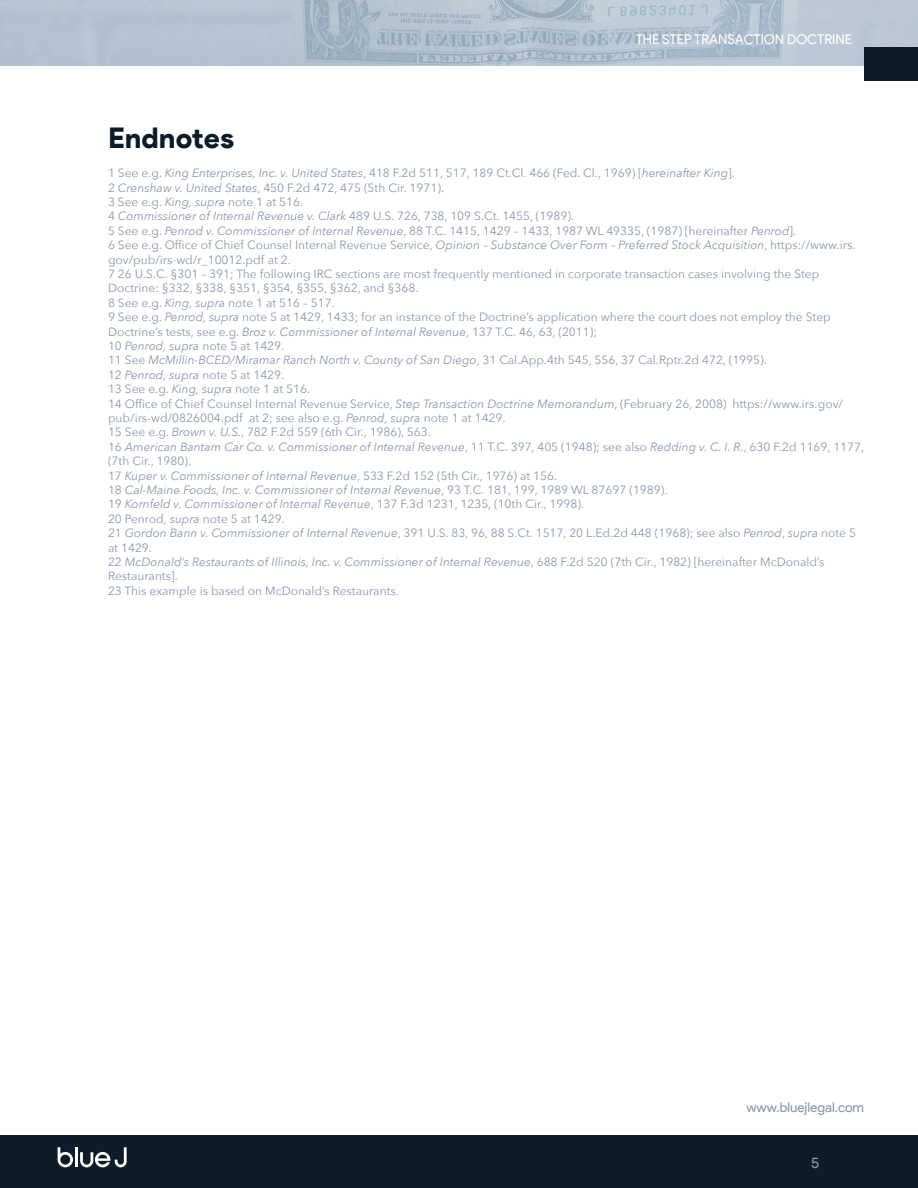
<style>
.page{position:relative;width:918px;height:1188px;background:#fff}
.page>*{position:absolute;margin:0;border:0;box-sizing:border-box;transform-origin:0 0}
.t1{font:900 28.5px "Product Sans";color:#0e1c28}
.t2{font:15px "Product Sans";color:#8c98aa}
.t3{font:13.5px "Product Sans";color:#fff}
.t4{font:13.5px "Product Sans";color:#8d98ab}
.t5{font:12px "Avenir Next";color:#8d98ab}
.t6{font:italic 12px/14.4px "Avenir Next";color:#8d98ab}
.s1{font-style:italic}
.s2{font-style:normal}
</style>
<div class="page">
<img style="left:0;top:0;width:918px;height:65px">
<div style="left:864px;top:48px;width:54px;height:33px;background:#0e1c28"></div>
<div style="left:0;top:1135px;width:918px;height:53px;background:#0e1c27"></div>
<hr style="left:75px;top:1147px;width:2px;height:20px;background:#fff">
<svg style="left:58px;top:1147px;width:15px;height:20px"></svg>
<svg style="left:80px;top:1147px;width:47px;height:20px"></svg>
<p class="t3" style="left:636px;top:32px;width:218px">THE STEP TRANSACTION DOCTRINE</p>
<p class="t1" style="left:108px;top:121px;width:128px">Endnotes</p>
<p class="t5" style="left:108px;top:163px;width:628px">1 See e.g. <span class="s1">King Enterprises, Inc. v. United States</span>, 418 F.2d 511, 517, 189 Ct.Cl. 466 (Fed. Cl., 1969) [<span class="s1">hereinafter King</span>].</p>
<p class="t5" style="left:108px;top:177px;width:338px">2 <span class="s1">Crenshaw v. United States</span>, 450 F.2d 472, 475 (5th Cir. 1971).</p>
<p class="t5" style="left:108px;top:192px;width:197px">3 See e.g. <span class="s1">King, supra</span> note 1 at 516.</p>
<p class="t5" style="left:108px;top:206px;width:468px">4 <span class="s1">Commissioner of Internal Revenue v. Clark</span> 489 U.S. 726, 738, 109 S.Ct. 1455, (1989).</p>
<p class="t5" style="left:108px;top:220px;width:690px">5 See e.g. <span class="s1">Penrod v. Commissioner of Internal Revenue</span>, 88 T.C. 1415, 1429 – 1433, 1987 WL 49335, (1987) [hereinafter <span class="s1">Penrod</span>].</p>
<p class="t5" style="left:108px;top:235px;width:749px">6 See e.g. Office of Chief Counsel Internal Revenue Service, <span class="s1">Opinion</span> – <span class="s1">Substance Over Form</span> – <span class="s1">Preferred Stock Acquisition</span>, https://www.irs.</p>
<p class="t5" style="left:108px;top:249px;width:184px">gov/pub/irs-wd/r_10012.pdf at 2.</p>
<p class="t5" style="left:108px;top:264px;width:713px">7 26 U.S.C. §301 – 391; The following IRC sections are most frequently mentioned in corporate transaction cases involving the Step</p>
<p class="t5" style="left:108px;top:278px;width:312px">Doctrine: §332, §338, §351, §354, §355, §362, and §368.</p>
<p class="t5" style="left:108px;top:292px;width:228px">8 See e.g. <span class="s1">King, supra</span> note 1 at 516 – 517.</p>
<p class="t5" style="left:108px;top:307px;width:724px">9 See e.g. <span class="s1">Penrod, supra</span> note 5 at 1429, 1433; for an instance of the Doctrine’s application where the court does not employ the Step</p>
<p class="t5" style="left:108px;top:321px;width:491px">Doctrine’s tests, see e.g. <span class="s1">Broz v. Commissioner of Internal Revenue</span>, 137 T.C. 46, 63, (2011);</p>
<p class="t5" style="left:108px;top:336px;width:178px">10 <span class="s1">Penrod, supra</span> note 5 at 1429.</p>
<p class="t5" style="left:108px;top:350px;width:660px">11 See <span class="s1">McMillin-BCED/Miramar Ranch North v. County of San Diego</span>, 31 Cal.App.4th 545, 556, 37 Cal.Rptr.2d 472, (1995).</p>
<p class="t5" style="left:108px;top:364px;width:178px">12 <span class="s1">Penrod, supra</span> note 5 at 1429.</p>
<p class="t5" style="left:108px;top:379px;width:204px">13 See e.g. <span class="s1">King, supra</span> note 1 at 516.</p>
<p class="t5" style="left:108px;top:393px;width:736px">14 Office of Chief Counsel Internal Revenue Service, <span class="s1">Step Transaction Doctrine Memorandum</span>, (February 26, 2008) https://www.irs.gov/</p>
<p class="t5" style="left:108px;top:408px;width:399px">pub/irs-wd/0826004.pdf at 2; see also e.g. <span class="s1">Penrod, supra</span> note 1 at 1429.</p>
<p class="t5" style="left:108px;top:422px;width:324px">15 See e.g. <span class="s1">Brown v. U.S.</span>, 782 F.2d 559 (6th Cir., 1986), 563.</p>
<p class="t6" style="left:108px;top:439px;width:758px"><span class="s2">16</span> American Bantam Car Co. v. Commissioner of Internal Revenue<span class="s2">, 11 T.C. 397, 405 (1948); see also</span> Redding v. C. I. R.<span class="s2">, 630 F.2d 1169, 1177,</span></p>
<p class="t5" style="left:108px;top:451px;width:85px">(7th Cir., 1980).</p>
<p class="t6" style="left:108px;top:468px;width:451px"><span class="s2">17</span> Kuper v. Commissioner of Internal Revenue<span class="s2">, 533 F.2d 152 (5th Cir., 1976) at 156.</span></p>
<p class="t6" style="left:108px;top:482px;width:561px"><span class="s2">18</span> Cal-Maine Foods, Inc. v. Commissioner of Internal Revenue<span class="s2">, 93 T.C. 181, 199, 1989 WL 87697 (1989).</span></p>
<p class="t6" style="left:108px;top:496px;width:478px"><span class="s2">19</span> Kornfeld v. Commissioner of Internal Revenue<span class="s2">, 137 F.3d 1231, 1235, (10th Cir., 1998).</span></p>
<p class="t5" style="left:108px;top:508px;width:178px">20 Penrod, <span class="s1">supra</span> note 5 at 1429.</p>
<p class="t5" style="left:108px;top:523px;width:750px">21 <span class="s1">Gordon Bann v. Commissioner of Internal Revenue</span>, 391 U.S. 83, 96, 88 S.Ct. 1517, 20 L.Ed.2d 448 (1968); see also <span class="s1">Penrod</span>, <span class="s1">supra</span> note 5</p>
<p class="t5" style="left:108px;top:537px;width:46px">at 1429.</p>
<p class="t6" style="left:108px;top:554px;width:718px"><span class="s2">22</span> McDonald’s Restaurants of Illinois, Inc. v. Commissioner of Internal Revenue<span class="s2">, 688 F.2d 520 (7th Cir., 1982) [hereinafter McDonald’s<br>Restaurants].</span></p>
<p class="t5" style="left:108px;top:580px;width:292px">23 This example is based on McDonald’s Restaurants.</p>
<p class="t4" style="left:746px;top:1100px;width:119px">www.bluejlegal.com</p>
<p class="t2" style="left:811px;top:1155px;width:10px">5</p>
</div>
